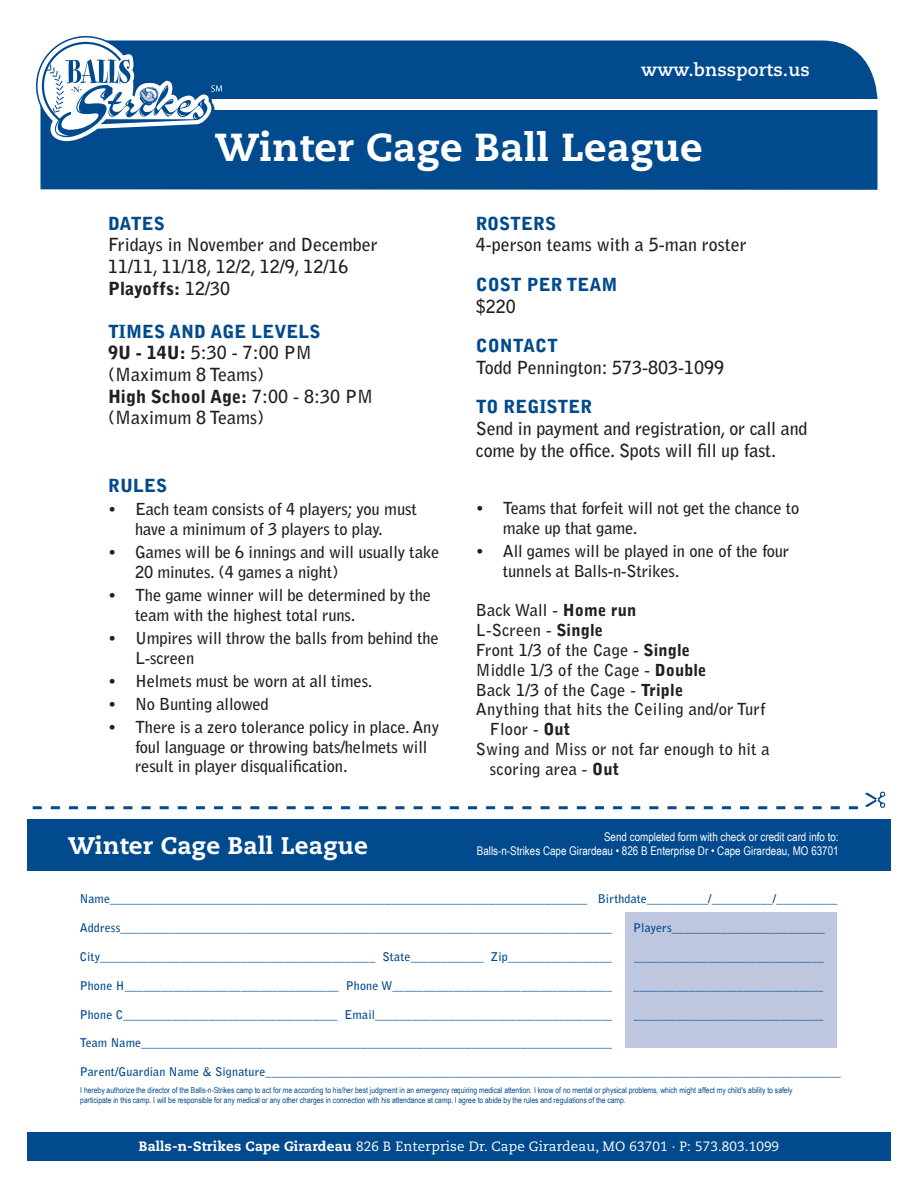
<style>
.page{position:relative;width:918px;height:1188px;background:#fff}
.page>*{position:absolute;margin:0;border:0;box-sizing:border-box;transform-origin:0 0}
.t1{font:800 39px "Caecilia";letter-spacing:.01em;color:#fff}
.t2{font:800 24px "Caecilia";letter-spacing:.01em;color:#fff}
.t3{font:700 18px/21.6px "Bell Gothic Std";color:#231f20}
.t4{font:900 18px "Bell Gothic Std";color:#004a8d}
.t5{font:700 18px "Caecilia";letter-spacing:.01em;color:#fff}
.t6{font:700 16.5px/19.8px "Bell Gothic Std";letter-spacing:-.01em;color:#231f20}
.t7{font:700 16.5px "Bell Gothic Std";letter-spacing:.01em;color:#231f20}
.t8{font:13.5px "Caecilia";letter-spacing:.01em;color:#fff}
.t9{font:700 12px "Bell Gothic Std";letter-spacing:.01em;color:#004a8d}
.t10{font:12px/14.4px "Arial Narrow";color:#fff;text-align:right}
.t11{font:8.25px/10.5px "Arial Narrow";color:#004a8d}
.s1{font-weight:900}
.s2{font-weight:900;color:#004a8d}
.s3{font-weight:800}
</style>
<div class="page">
<div style="left:40px;top:40px;width:838px;height:150px;background:#004a8d"></div>
<div style="left:122px;top:99px;width:796px;height:11px;background:#fff"></div>
<div style="left:27px;top:819px;width:864px;height:51px;background:#004a8d"></div>
<div style="left:625px;top:912px;width:212px;height:136px;background:#bfc7e0"></div>
<svg style="left:36px;top:36px;width:186px;height:108px"></svg>
<div style="left:27px;top:1133px;width:864px;height:28px;background:#004a8d"></div>
<svg style="left:865px;top:792px;width:20px;height:16px"></svg>
<svg style="left:33px;top:806px;width:825px;height:3px"></svg>
<h3 class="t5" style="left:641px;top:60px;width:170px">www.bnssports.us</h3>
<h1 class="t1" style="left:215px;top:123px;width:489px">Winter Cage Ball League</h1>
<h3 class="t4" style="left:108px;top:213px;width:58px">DATES</h3>
<h3 class="t3" style="left:108px;top:234px;width:271px">Fridays in November and December<br>11/11, 11/18, 12/2, 12/9, 12/16<br><span class="s1">Playoffs:</span> 12/30</h3>
<h3 class="t3" style="left:108px;top:321px;width:267px"><span class="s2">TIMES AND AGE LEVELS<br></span><span class="s1">9U - 14U:</span> 5:30 - 7:00 PM (Maximum 8 Teams)<br><span class="s1">High School Age:</span> 7:00 - 8:30 PM (Maximum 8 Teams)</h3>
<h3 class="t4" style="left:108px;top:475px;width:61px">RULES</h3>
<h3 class="t6" style="left:108px;top:500px;width:310px;text-align:center">• Each team consists of 4 players; you must have a minimum of 3 players to play.</h3>
<h3 class="t6" style="left:135px;top:542px;width:306px;text-indent:-27px">• Games will be 6 innings and will usually take<br>20 minutes. (4 games a night)</h3>
<h3 class="t6" style="left:135px;top:585px;width:298px;text-indent:-27px">• The game winner will be determined by the team with the highest total runs.</h3>
<h3 class="t6" style="left:135px;top:628px;width:305px;text-indent:-27px">• Umpires will throw the balls from behind the<br>L-screen</h3>
<h3 class="t6" style="left:108px;top:671px;width:266px">• Helmets must be worn at all times.</h3>
<h3 class="t6" style="left:108px;top:694px;width:162px">• No Bunting allowed</h3>
<h3 class="t6" style="left:135px;top:717px;width:306px;text-indent:-27px">• There is a zero tolerance policy in place. Any foul language or throwing bats/helmets will result in player disqualification.</h3>
<h2 class="t2" style="left:68px;top:831px;width:301px">Winter Cage Ball League</h2>
<h3 class="t4" style="left:476px;top:213px;width:82px">ROSTERS</h3>
<h3 class="t3" style="left:476px;top:234px;width:273px">4-person teams with a 5-man roster</h3>
<h3 class="t4" style="left:476px;top:274px;width:143px">COST PER TEAM</h3>
<h3 class="t3" style="left:476px;top:295px;width:42px">$220</h3>
<h3 class="t4" style="left:476px;top:335px;width:84px">CONTACT</h3>
<h3 class="t3" style="left:476px;top:357px;width:250px">Todd Pennington: 573-803-1099</h3>
<h3 class="t4" style="left:476px;top:396px;width:118px">TO REGISTER</h3>
<h3 class="t3" style="left:476px;top:418px;width:333px">Send in payment and registration, or call and come by the office. Spots will fill up fast.</h3>
<h3 class="t6" style="left:503px;top:498px;width:298px;text-indent:-27px">• Teams that forfeit will not get the chance to make up that game.</h3>
<h3 class="t6" style="left:503px;top:541px;width:288px;text-indent:-27px">• All games will be played in one of the four tunnels at Balls-n-Strikes.</h3>
<h3 class="t7" style="left:476px;top:601px;width:162px">Back Wall - <span class="s1">Home run</span></h3>
<h3 class="t6" style="left:476px;top:620px;width:129px">L-Screen - <span class="s1">Single</span></h3>
<h3 class="t7" style="left:476px;top:640px;width:216px">Front 1/3 of the Cage - <span class="s1">Single</span></h3>
<h3 class="t7" style="left:476px;top:660px;width:232px">Middle 1/3 of the Cage - <span class="s1">Double</span></h3>
<h3 class="t7" style="left:476px;top:680px;width:209px">Back 1/3 of the Cage - <span class="s1">Triple</span></h3>
<h3 class="t7" style="left:476px;top:700px;width:291px">Anything that hits the Ceiling and/or Turf</h3>
<h3 class="t6" style="left:490px;top:719px;width:82px">Floor - <span class="s1">Out</span></h3>
<h3 class="t7" style="left:476px;top:739px;width:296px">Swing and Miss or not far enough to hit a</h3>
<h3 class="t7" style="left:490px;top:759px;width:131px">scoring area - <span class="s1">Out</span></h3>
<p class="t10" style="left:477px;top:829px;width:363px">Send completed form with check or credit card info to:<br>Balls-n-Strikes Cape Girardeau • 826 B Enterprise Dr • Cape Girardeau, MO 63701</p>
<p class="t9" style="left:80px;top:892px;width:759px">Name______________________________________________________________________________ Birthdate__________/__________/__________</p>
<p class="t9" style="left:80px;top:921px;width:539px">Address__________________________________________________________________________________</p>
<p class="t9" style="left:633px;top:921px;width:193px">Players_________________________</p>
<p class="t9" style="left:80px;top:949px;width:540px">City_____________________________________________ State____________ Zip__________________</p>
<p class="t9" style="left:634px;top:949px;width:191px">_______________________________</p>
<p class="t9" style="left:80px;top:978px;width:745px">Phone H___________________________________ Phone W_____________________________________ _______________________________</p>
<p class="t9" style="left:80px;top:1007px;width:536px">Phone C___________________________________ Email_______________________________________</p>
<p class="t9" style="left:634px;top:1007px;width:191px">_______________________________</p>
<p class="t9" style="left:80px;top:1036px;width:540px">Team Name______________________________________________________________________________</p>
<p class="t9" style="left:80px;top:1065px;width:763px">Parent/Guardian Name &amp; Signature______________________________________________________________________________________________</p>
<p class="t11" style="left:80px;top:1085px;width:714px">I hereby authorize the director of the Balls-n-Strikes camp to act for me according to his/her best judgment in an emergency requiring medical attention. I know of no mental or physical problems, which might affect my child's ability to safely participate in this camp. I will be responsible for any medical or any other charges in connection with his attendance at camp. I agree to abide by the rules and regulations of the camp.</p>
<p class="t8" style="left:139px;top:1139px;width:642px"><span class="s3">Balls-n-Strikes Cape Girardeau</span> 826 B Enterprise Dr. Cape Girardeau, MO 63701 · P: 573.803.1099</p>
</div>
